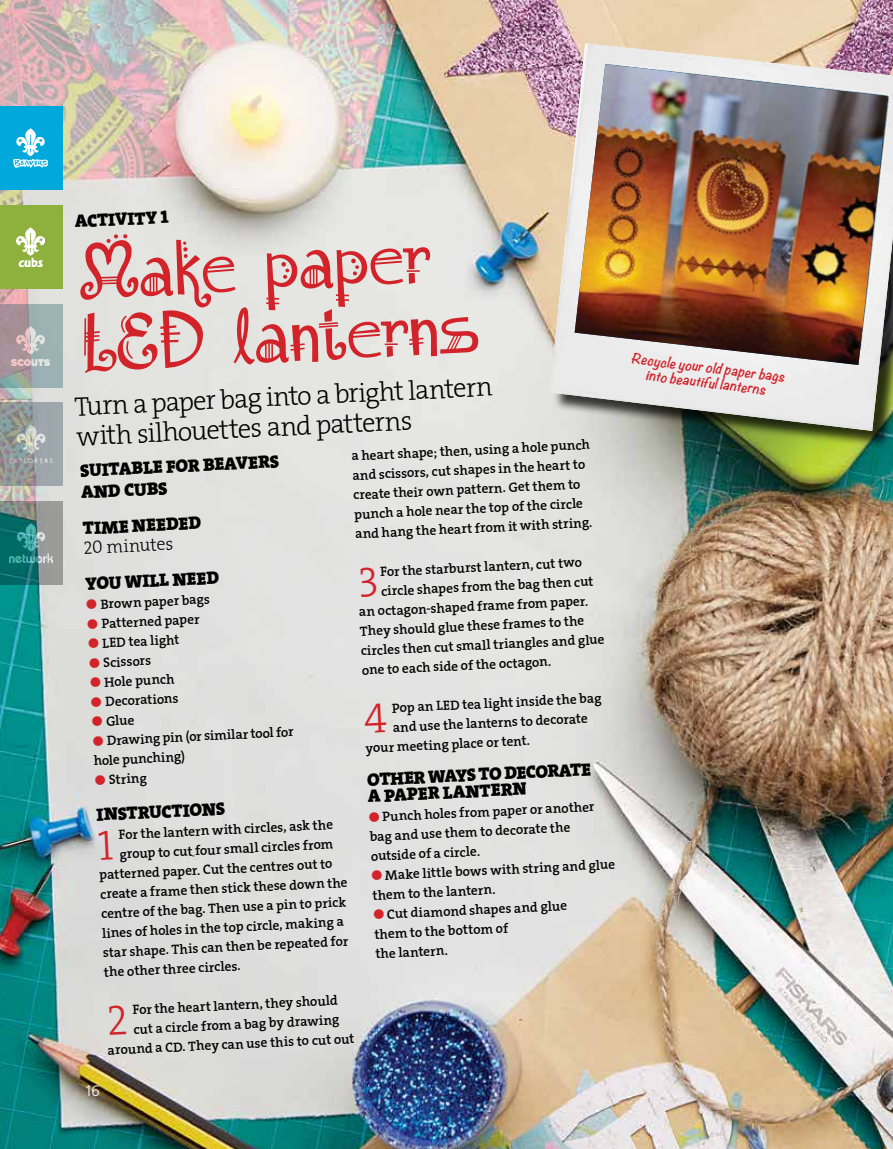
<style>
.page{position:relative;width:893px;height:1149px;background:#fff}
.page>*{position:absolute;margin:0;border:0;box-sizing:border-box;transform-origin:0 0}
.t1{font:27px/29.7px "The Serif HP3 Lig";color:#000}
.t2{font:18px/21.5px "The Serif HP9 Blk";color:#000}
.t3{font:18px "The Serif HP3 Lig";color:#000}
.t4{font:300 15px "Frutiger";color:#fff}
.t5{font:13.5px/19.5px "The Serif HP6 Se Bld";color:#000}
.t6{font:italic 700 12.75px/15px "Noteworthy";color:#d2232a;text-align:center}
.s1{color:#d2232a}
</style>
<div class="page">
<img style="left:0;top:0;width:893px;height:1148px">
<div style="left:553px;top:46px;width:340px;height:403px;background:#000;opacity:.75"></div>
<img style="left:550px;top:43px;width:343px;height:388px">
<img style="left:575px;top:64px;width:312px;height:301px">
<svg style="left:80px;top:234px;width:399px;height:139px"></svg>
<div style="left:0;top:106px;width:63px;height:84px;background:#00a8db"></div>
<img style="left:13px;top:128px;width:35px;height:40px">
<div style="left:0;top:205px;width:63px;height:84px;background:#8eb13e"></div>
<img style="left:17px;top:228px;width:27px;height:39px">
<svg style="left:0;top:303px;width:63px;height:84px;fill:#9dafb0"></svg>
<img style="left:12px;top:326px;width:37px;height:39px">
<svg style="left:0;top:402px;width:63px;height:84px;fill:#9ca3a5"></svg>
<img style="left:9px;top:424px;width:43px;height:39px">
<svg style="left:0;top:501px;width:63px;height:83px"></svg>
<img style="left:9px;top:523px;width:43px;height:39px">
<svg style="left:99px;top:830px;width:14px;height:29px"></svg>
<svg style="left:109px;top:1005px;width:17px;height:29px"></svg>
<svg style="left:360px;top:567px;width:17px;height:30px"></svg>
<svg style="left:364px;top:703px;width:23px;height:30px"></svg>
<h2 class="t2" style="left:74px;top:210px;width:95px;rotate:-3deg">ACTIVITY 1</h2>
<h1 class="t1" style="left:74px;top:392px;width:420px;rotate:-3deg">Turn a paper bag into a bright lantern with silhouettes and patterns</h1>
<p class="t5" style="left:351px;top:446px;width:241px;rotate:-3deg">a heart shape; then, using a hole punch and scissors, cut shapes in the heart to create their own pattern. Get them to punch a hole near the top of the circle and hang the heart from it with string.</p>
<p class="t5" style="left:380px;top:562px;width:204px;rotate:-3deg">For the starburst lantern, cut two</p>
<p class="t5" style="left:381px;top:581px;width:214px;rotate:-3deg">circle shapes from the bag then cut</p>
<p class="t5" style="left:359px;top:602px;width:231px;rotate:-3deg">an octagon-shaped frame from paper.</p>
<p class="t5" style="left:359px;top:622px;width:226px;rotate:-3deg">They should glue these frames to the</p>
<p class="t5" style="left:360px;top:641px;width:245px;rotate:-3deg">circles then cut small triangles and glue</p>
<p class="t5" style="left:361px;top:660px;width:191px;rotate:-3deg">one to each side of the octagon.</p>
<p class="t5" style="left:391px;top:698px;width:211px;rotate:-3deg">Pop an LED tea light inside the bag</p>
<p class="t5" style="left:392px;top:718px;width:196px;rotate:-3deg">and use the lanterns to decorate</p>
<p class="t5" style="left:365px;top:738px;width:166px;rotate:-3deg">your meeting place or tent.</p>
<h2 class="t2" style="left:367px;top:771px;width:226px;line-height:16.4px;rotate:-3deg">OTHER WAYS TO DECORATE<br>A PAPER LANTERN</h2>
<p class="t5" style="left:368px;top:807px;width:227px;rotate:-3deg"><span class="s1">●</span> Punch holes from paper or another bag and use them to decorate the outside of a circle.</p>
<p class="t5" style="left:371px;top:866px;width:245px;rotate:-3deg"><span class="s1">●</span> Make little bows with string and glue them to the lantern.</p>
<p class="t5" style="left:373px;top:905px;width:195px;rotate:-3deg"><span class="s1">●</span> Cut diamond shapes and glue them to the bottom of<br>the lantern.</p>
<h2 class="t2" style="left:79px;top:460px;width:201px;rotate:-3deg">SUITABLE FOR BEAVERS<br>AND CUBS</h2>
<h2 class="t2" style="left:82px;top:517px;width:120px;rotate:-3deg">TIME NEEDED</h2>
<h2 class="t3" style="left:83px;top:536px;width:91px;rotate:-3deg">20 minutes</h2>
<h2 class="t2" style="left:85px;top:573px;width:135px;rotate:-3deg">YOU WILL NEED</h2>
<p class="t5" style="left:86px;top:595px;width:125px;rotate:-3deg"><span class="s1">●</span> Brown paper bags</p>
<p class="t5" style="left:87px;top:614px;width:114px;rotate:-3deg"><span class="s1">●</span> Patterned paper</p>
<p class="t5" style="left:88px;top:634px;width:93px;rotate:-3deg"><span class="s1">●</span> LED tea light</p>
<p class="t5" style="left:89px;top:653px;width:63px;rotate:-3deg"><span class="s1">●</span> Scissors</p>
<p class="t5" style="left:90px;top:673px;width:86px;rotate:-3deg"><span class="s1">●</span> Hole punch</p>
<p class="t5" style="left:91px;top:692px;width:89px;rotate:-3deg"><span class="s1">●</span> Decorations</p>
<p class="t5" style="left:91px;top:712px;width:44px;rotate:-3deg"><span class="s1">●</span> Glue</p>
<p class="t5" style="left:92px;top:732px;width:202px;rotate:-3deg"><span class="s1">●</span> Drawing pin (or similar tool for hole punching)</p>
<p class="t5" style="left:94px;top:770px;width:54px;rotate:-3deg"><span class="s1">●</span> String</p>
<h2 class="t2" style="left:96px;top:803px;width:130px;rotate:-3deg">INSTRUCTIONS</h2>
<p class="t5" style="left:118px;top:825px;width:216px;rotate:-3deg">For the lantern with circles, ask the</p>
<p class="t5" style="left:119px;top:844px;width:216px;rotate:-3deg">group to cut four small circles from</p>
<p class="t5" style="left:99px;top:865px;width:235px;rotate:-3deg">patterned paper. Cut the centres out to</p>
<p class="t5" style="left:100px;top:884px;width:249px;rotate:-3deg">create a frame then stick these down the</p>
<p class="t5" style="left:101px;top:904px;width:247px;rotate:-3deg">centre of the bag. Then use a pin to prick</p>
<p class="t5" style="left:102px;top:923px;width:243px;rotate:-3deg">lines of holes in the top circle, making a</p>
<p class="t5" style="left:103px;top:943px;width:247px;rotate:-3deg">star shape. This can then be repeated for</p>
<p class="t5" style="left:104px;top:962px;width:138px;rotate:-3deg">the other three circles.</p>
<p class="t5" style="left:132px;top:1000px;width:207px;rotate:-3deg">For the heart lantern, they should</p>
<p class="t5" style="left:133px;top:1019px;width:208px;rotate:-3deg">cut a circle from a bag by drawing</p>
<p class="t5" style="left:107px;top:1040px;width:248px;rotate:-3deg">around a CD. They can use this to cut out</p>
<p class="t4" style="left:84px;top:1082px;width:17px">16</p>
<p class="t6" style="left:632px;top:350px;width:156px;rotate:7deg">Recycle your old paper bags into beautiful lanterns</p>
</div>
